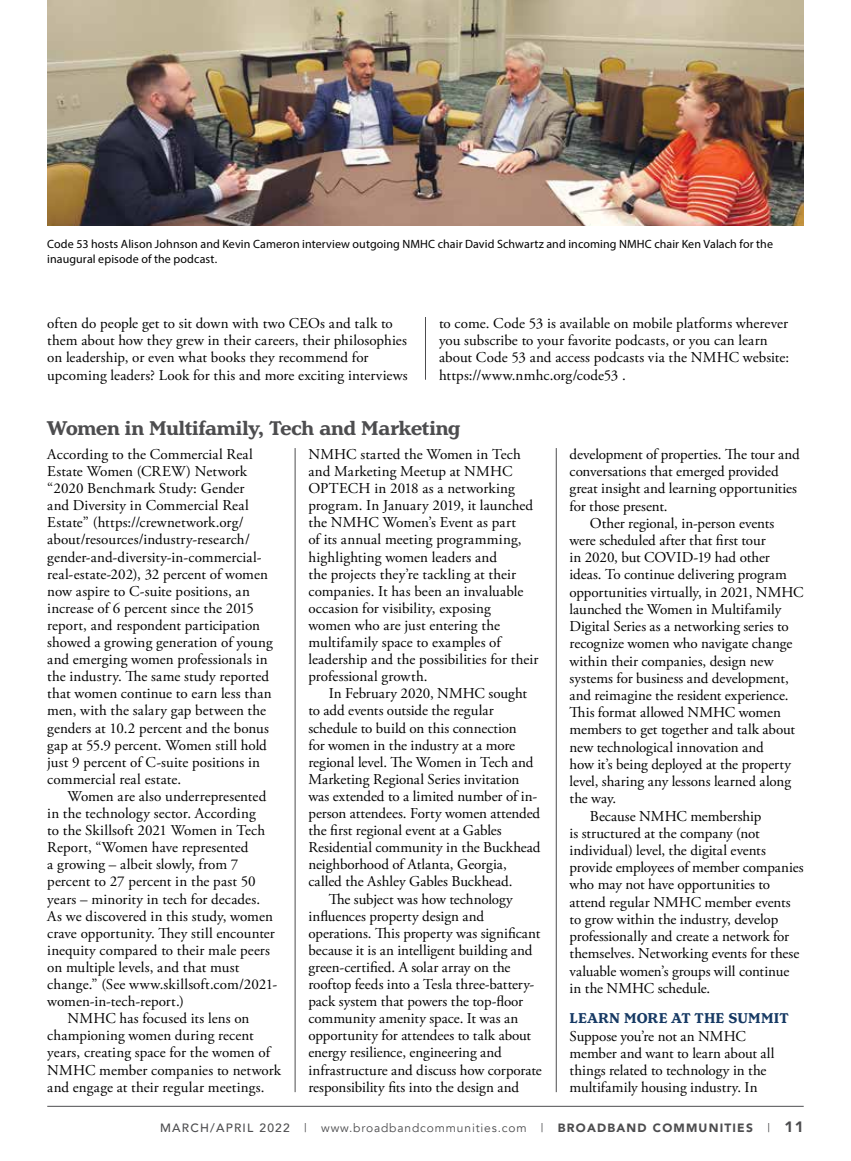
<style>
.page{position:relative;width:851px;height:1161px;background:#fff}
.page>*{position:absolute;margin:0;border:0;box-sizing:border-box;transform-origin:0 0}
.t1{font:700 21px "Henriette";letter-spacing:-.01em;color:#4d4d4f}
.t2{font:15px/17.1px "Adobe Garamond Pro";color:#000}
.t3{font:700 15px "Henriette";letter-spacing:.01em;color:#173a64}
.t4{font:12px/15px "Myriad Pro";letter-spacing:.01em;color:#000}
.t5{font:12px "Avenir";letter-spacing:.07em;color:#4d4d4f}
.s1{font-weight:500}
.s2{font-weight:900}
.s3{font-weight:900;font-size:15px}
</style>
<div class="page">
<hr style="left:47px;top:1106px;width:756px;height:1px;background:#4d4d4f">
<hr style="left:425px;top:317px;width:1px;height:63px;background:#4d4d4f">
<img style="left:47px;top:0;width:756px;height:226px">
<hr style="left:295px;top:448px;width:1px;height:644px;background:#4d4d4f">
<hr style="left:556px;top:448px;width:1px;height:644px;background:#4d4d4f">
<p class="t4" style="left:47px;top:236px;width:727px">Code 53 hosts Alison Johnson and Kevin Cameron interview outgoing NMHC chair David Schwartz and incoming NMHC chair Ken Valach for the inaugural episode of the podcast.</p>
<p class="t2" style="left:47px;top:315px;width:362px">often do people get to sit down with two CEOs and talk to them about how they grew in their careers, their philosophies on leadership, or even what books they recommend for upcoming leaders? Look for this and more exciting interviews</p>
<p class="t2" style="left:439px;top:315px;width:351px">to come. Code 53 is available on mobile platforms wherever you subscribe to your favorite podcasts, or you can learn about Code 53 and access podcasts via the NMHC website: https://www.nmhc.org/code53 .</p>
<h1 class="t1" style="left:47px;top:415px;width:414px">Women in Multifamily, Tech and Marketing</h1>
<p class="t2" style="left:47px;top:446px;width:227px">According to the Commercial Real Estate Women (CREW) Network “2020 Benchmark Study: Gender<br>and Diversity in Commercial Real Estate” (https://crewnetwork.org/ about/resources/industry-research/ gender-and-diversity-in-commercial&shy;real-estate-202), 32 percent of women now aspire to C-suite positions, an increase of 6 percent since the 2015 report, and respondent participation showed a growing generation of young and emerging women professionals in the industry. The same study reported that women continue to earn less than men, with the salary gap between the genders at 10.2 percent and the bonus gap at 55.9 percent. Women still hold just 9 percent of C-suite positions in commercial real estate.</p>
<p class="t2" style="left:68px;top:788px;width:200px">Women are also underrepresented</p>
<p class="t2" style="left:47px;top:805px;width:210px">in the technology sector. According</p>
<p class="t2" style="left:47px;top:822px;width:219px">to the Skillsoft 2021 Women in Tech</p>
<p class="t2" style="left:47px;top:839px;width:203px">Report, “Women have represented</p>
<p class="t2" style="left:47px;top:857px;width:193px">a growing – albeit slowly, from 7</p>
<p class="t2" style="left:47px;top:874px;width:210px">percent to 27 percent in the past 50</p>
<p class="t2" style="left:47px;top:891px;width:214px">years – minority in tech for decades.</p>
<p class="t2" style="left:47px;top:908px;width:227px">As we discovered in this study, women</p>
<p class="t2" style="left:47px;top:925px;width:229px">crave opportunity. They still encounter</p>
<p class="t2" style="left:47px;top:942px;width:224px">inequity compared to their male peers</p>
<p class="t2" style="left:47px;top:959px;width:194px">on multiple levels, and that must</p>
<p class="t2" style="left:47px;top:976px;width:232px">change.” (See www.skillsoft.com/2021-</p>
<p class="t2" style="left:47px;top:993px;width:138px">women-in-tech-report.)</p>
<p class="t2" style="left:68px;top:1010px;width:183px">NMHC has focused its lens on</p>
<p class="t2" style="left:47px;top:1028px;width:208px">championing women during recent</p>
<p class="t2" style="left:47px;top:1045px;width:224px">years, creating space for the women of</p>
<p class="t2" style="left:47px;top:1062px;width:235px">NMHC member companies to network</p>
<p class="t2" style="left:47px;top:1079px;width:219px">and engage at their regular meetings.</p>
<p class="t2" style="left:308px;top:446px;width:231px">NMHC started the Women in Tech and Marketing Meetup at NMHC OPTECH in 2018 as a networking program. In January 2019, it launched the NMHC Women’s Event as part<br>of its annual meeting programming, highlighting women leaders and<br>the projects they’re tackling at their companies. It has been an invaluable occasion for visibility, exposing<br>women who are just entering the multifamily space to examples of leadership and the possibilities for their professional growth.</p>
<p class="t2" style="left:328px;top:686px;width:200px">In February 2020, NMHC sought</p>
<p class="t2" style="left:308px;top:703px;width:187px">to add events outside the regular</p>
<p class="t2" style="left:308px;top:720px;width:210px">schedule to build on this connection</p>
<p class="t2" style="left:308px;top:737px;width:208px">for women in the industry at a more</p>
<p class="t2" style="left:308px;top:754px;width:226px">regional level. The Women in Tech and</p>
<p class="t2" style="left:308px;top:771px;width:212px">Marketing Regional Series invitation</p>
<p class="t2" style="left:308px;top:788px;width:230px">was extended to a limited number of in-</p>
<p class="t2" style="left:308px;top:805px;width:233px">person attendees. Forty women attended</p>
<p class="t2" style="left:308px;top:822px;width:195px">the first regional event at a Gables</p>
<p class="t2" style="left:308px;top:839px;width:234px">Residential community in the Buckhead</p>
<p class="t2" style="left:308px;top:857px;width:200px">neighborhood of Atlanta, Georgia,</p>
<p class="t2" style="left:308px;top:874px;width:206px">called the Ashley Gables Buckhead.</p>
<p class="t2" style="left:328px;top:891px;width:186px">The subject was how technology</p>
<p class="t2" style="left:308px;top:908px;width:177px">influences property design and</p>
<p class="t2" style="left:308px;top:925px;width:233px">operations. This property was significant</p>
<p class="t2" style="left:308px;top:942px;width:226px">because it is an intelligent building and</p>
<p class="t2" style="left:308px;top:959px;width:204px">green-certified. A solar array on the</p>
<p class="t2" style="left:308px;top:976px;width:227px">rooftop feeds into a Tesla three-battery-</p>
<p class="t2" style="left:308px;top:993px;width:216px">pack system that powers the top-floor</p>
<p class="t2" style="left:308px;top:1010px;width:211px">community amenity space. It was an</p>
<p class="t2" style="left:308px;top:1028px;width:224px">opportunity for attendees to talk about</p>
<p class="t2" style="left:308px;top:1045px;width:195px">energy resilience, engineering and</p>
<p class="t2" style="left:308px;top:1062px;width:235px">infrastructure and discuss how corporate</p>
<p class="t2" style="left:308px;top:1079px;width:212px">responsibility fits into the design and</p>
<p class="t2" style="left:569px;top:446px;width:232px">development of properties. The tour and</p>
<p class="t2" style="left:569px;top:463px;width:210px">conversations that emerged provided</p>
<p class="t2" style="left:569px;top:481px;width:229px">great insight and learning opportunities</p>
<p class="t2" style="left:569px;top:498px;width:100px">for those present.</p>
<p class="t2" style="left:589px;top:515px;width:186px">Other regional, in-person events</p>
<p class="t2" style="left:569px;top:532px;width:198px">were scheduled after that first tour</p>
<p class="t2" style="left:569px;top:549px;width:202px">in 2020, but COVID-19 had other</p>
<p class="t2" style="left:569px;top:567px;width:219px">ideas. To continue delivering program</p>
<p class="t2" style="left:569px;top:584px;width:236px">opportunities virtually, in 2021, NMHC</p>
<p class="t2" style="left:569px;top:601px;width:213px">launched the Women in Multifamily</p>
<p class="t2" style="left:569px;top:618px;width:221px">Digital Series as a networking series to</p>
<p class="t2" style="left:569px;top:636px;width:224px">recognize women who navigate change</p>
<p class="t2" style="left:569px;top:653px;width:205px">within their companies, design new</p>
<p class="t2" style="left:569px;top:670px;width:221px">systems for business and development,</p>
<p class="t2" style="left:569px;top:687px;width:220px">and reimagine the resident experience.</p>
<p class="t2" style="left:569px;top:704px;width:213px">This format allowed NMHC women</p>
<p class="t2" style="left:569px;top:722px;width:227px">members to get together and talk about</p>
<p class="t2" style="left:569px;top:739px;width:196px">new technological innovation and</p>
<p class="t2" style="left:569px;top:756px;width:223px">how it’s being deployed at the property</p>
<p class="t2" style="left:569px;top:773px;width:223px">level, sharing any lessons learned along</p>
<p class="t2" style="left:569px;top:791px;width:48px">the way.</p>
<p class="t2" style="left:589px;top:808px;width:173px">Because NMHC membership</p>
<p class="t2" style="left:569px;top:825px;width:192px">is structured at the company (not</p>
<p class="t2" style="left:569px;top:842px;width:198px">individual) level, the digital events</p>
<p class="t2" style="left:569px;top:859px;width:236px">provide employees of member companies</p>
<p class="t2" style="left:569px;top:877px;width:202px">who may not have opportunities to</p>
<p class="t2" style="left:569px;top:894px;width:223px">attend regular NMHC member events</p>
<p class="t2" style="left:569px;top:911px;width:210px">to grow within the industry, develop</p>
<p class="t2" style="left:569px;top:928px;width:221px">professionally and create a network for</p>
<p class="t2" style="left:569px;top:946px;width:231px">themselves. Networking events for these</p>
<p class="t2" style="left:569px;top:963px;width:221px">valuable women’s groups will continue</p>
<p class="t2" style="left:569px;top:980px;width:142px">in the NMHC schedule.</p>
<p class="t3" style="left:569px;top:1010px;width:220px">LEARN MORE AT THE SUMMIT</p>
<p class="t2" style="left:569px;top:1028px;width:206px">Suppose you’re not an NMHC member and want to learn about all things related to technology in the multifamily housing industry. In</p>
<p class="t5" style="left:160px;top:1121px;width:645px"><span class="s1">MARCH/APRIL 2022</span> | www.broadbandcommunities.com | <span class="s2">BROADBAND COMMUNITIES</span> | <span class="s3">11</span></p>
</div>
